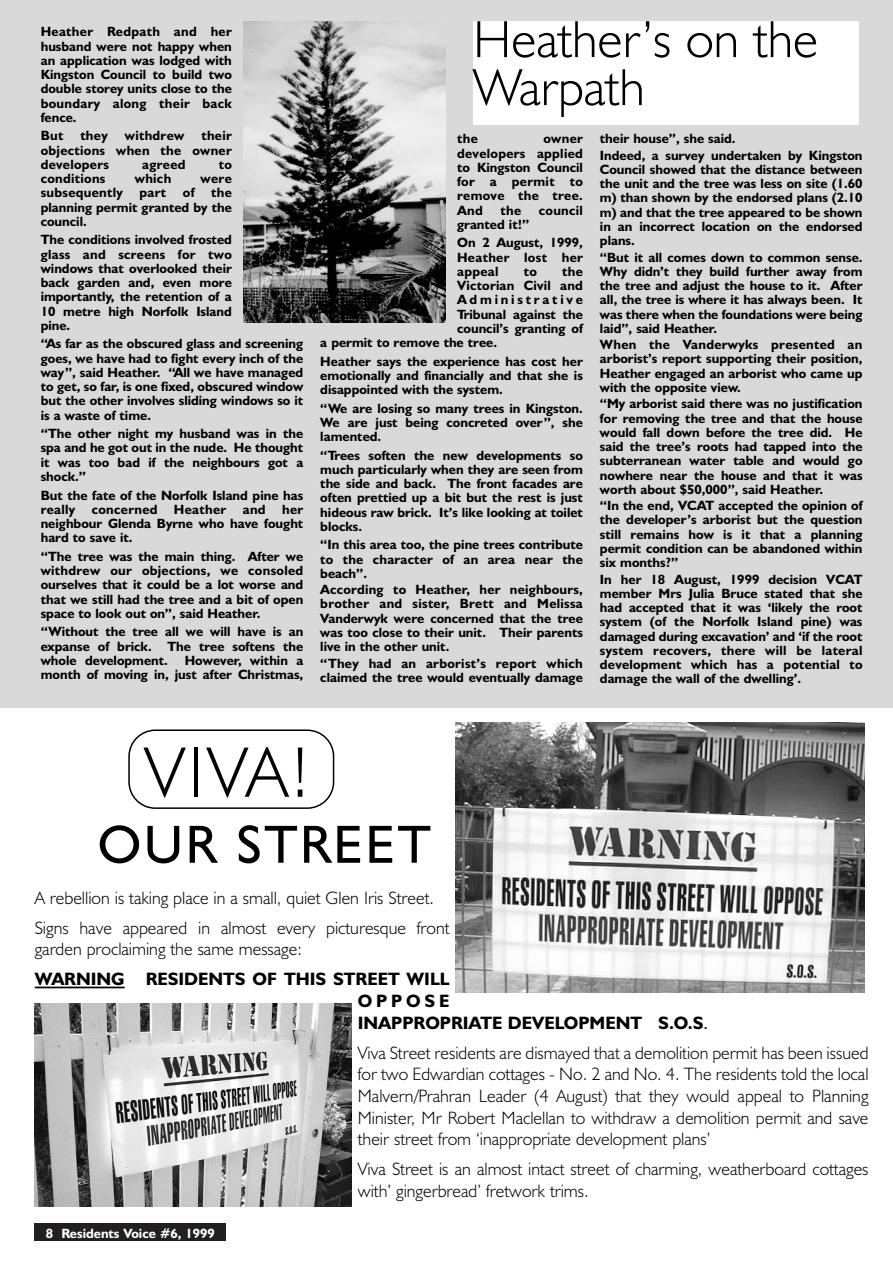
<style>
.page{position:relative;width:893px;height:1263px;background:#fff}
.page>*{position:absolute;margin:0;border:0;box-sizing:border-box;transform-origin:0 0}
.t1{font:300 72px "Humanist 521 BT";color:#000}
.t2{font:54px "Humanist 521 BT";letter-spacing:.05em;color:#000}
.t3{font:300 52.5px/48px "Humanist 521 BT";color:#000}
.t4{font:300 18px/21.6px "Humanist 521 BT";color:#000}
.t5{font:700 18px/21.6px "Humanist 521 BT";color:#000}
.t6{font:700 13.5px/14.2px "Humanist 521 BT";color:#000;text-align:justify}
.t7{font:700 13.5px/14.2px "Humanist 521 BT";letter-spacing:.02em;color:#000}
.t8{font:700 13.5px "Humanist 521 BT";color:#fff}
.t9{font:700 13.5px "Humanist 521 BT";letter-spacing:.205em;color:#000}
.s1{font-weight:400}
</style>
<div class="page">
<div style="left:35px;top:1224px;width:191px;height:17px;background:#231f20"></div>
<div style="left:0;top:0;width:892px;height:708px;background:#d9d9d9"></div>
<img style="left:244px;top:21px;width:201px;height:302px">
<div style="left:473px;top:21px;width:385px;height:104px;background:#fff"></div>
<svg style="left:35px;top:987px;width:16px;height:1px"></svg>
<hr style="left:51px;top:987px;width:74px;height:1px;background:#000">
<img style="left:455px;top:723px;width:409px;height:270px">
<div style="left:128px;top:729px;width:206px;height:80px;border:2px solid #000;border-radius:26px"></div>
<img style="left:35px;top:1003px;width:317px;height:204px">
<p class="t6" style="left:41px;top:26px;width:193px">Heather Redpath and her husband were not happy when an application was lodged with Kingston Council to build two double storey units close to the boundary along their back fence.</p>
<p class="t6" style="left:41px;top:130px;width:24px">But</p>
<p class="t6" style="left:80px;top:130px;width:29px">they</p>
<p class="t7" style="left:125px;top:130px;width:61px">withdrew</p>
<p class="t6" style="left:41px;top:130px;width:193px;text-indent:161px">their objections when the owner developers</p>
<p class="t6" style="left:142px;top:159px;width:45px">agreed</p>
<p class="t6" style="left:219px;top:159px;width:15px">to</p>
<p class="t7" style="left:41px;top:173px;width:66px">conditions</p>
<p class="t6" style="left:135px;top:173px;width:38px">which</p>
<p class="t6" style="left:41px;top:173px;width:193px;text-indent:160px">were subsequently part of the planning permit granted by the council.</p>
<p class="t6" style="left:41px;top:234px;width:193px">The conditions involved frosted glass and screens for two windows that overlooked their back garden and, even more importantly, the retention of a 10 metre high Norfolk Island pine.</p>
<p class="t6" style="left:41px;top:338px;width:264px">“As far as the obscured glass and screening goes, we have had to fight every inch of the way”, said Heather. “All we have managed to get, so far, is one fixed, obscured window but the other involves sliding windows so it is a waste of time.</p>
<p class="t6" style="left:41px;top:428px;width:264px">“The other night my husband was in the spa and he got out in the nude. He thought it was too bad if the neighbours got a shock.”</p>
<p class="t6" style="left:41px;top:489px;width:264px">But the fate of the Norfolk Island pine has really concerned Heather and her neighbour Glenda Byrne who have fought hard to save it.</p>
<p class="t6" style="left:41px;top:550px;width:264px">“The tree was the main thing. After we withdrew our objections, we consoled ourselves that it could be a lot worse and that we still had the tree and a bit of open space to look out on”, said Heather.</p>
<p class="t6" style="left:41px;top:626px;width:264px">“Without the tree all we will have is an expanse of brick. The tree softens the whole development. However, within a month of moving in, just after Christmas,</p>
<h3 class="t3" style="left:473px;top:21px;width:346px">Heather’s on the<br>Warpath</h3>
<p class="t6" style="left:457px;top:133px;width:22px">the</p>
<p class="t6" style="left:457px;top:133px;width:127px;text-indent:86px">owner developers applied to Kingston Council for a permit to remove the tree.<br>And</p>
<p class="t6" style="left:500px;top:204px;width:22px">the</p>
<p class="t7" style="left:539px;top:204px;width:46px">council</p>
<p class="t6" style="left:457px;top:216px;width:127px;line-height:18.5px">granted it!”<br>On 2 August, 1999,</p>
<p class="t7" style="left:457px;top:251px;width:127px">Heather lost her appeal</p>
<p class="t6" style="left:524px;top:265px;width:15px">to</p>
<p class="t6" style="left:562px;top:265px;width:22px">the</p>
<p class="t6" style="left:457px;top:280px;width:127px">Victorian Civil and</p>
<p class="t9" style="left:457px;top:295px;width:127px">Administrative</p>
<p class="t6" style="left:457px;top:308px;width:127px">Tribunal against the</p>
<p class="t6" style="left:457px;top:322px;width:127px">council’s granting of</p>
<p class="t6" style="left:320px;top:337px;width:178px">a permit to remove the tree.</p>
<p class="t6" style="left:320px;top:355px;width:264px">Heather says the experience has cost her emotionally and financially and that she is disappointed with the system.</p>
<p class="t6" style="left:320px;top:402px;width:264px">“We are losing so many trees in Kingston.<br>We are just being concreted over”, she lamented.</p>
<p class="t6" style="left:320px;top:449px;width:264px">“Trees soften the new developments so much particularly when they are seen from the side and back. The front facades are often prettied up a bit but the rest is just hideous raw brick. It’s like looking at toilet blocks.</p>
<p class="t6" style="left:320px;top:539px;width:264px">“In this area too, the pine trees contribute to the character of an area near the beach”.</p>
<p class="t6" style="left:320px;top:584px;width:264px">According to Heather, her neighbours, brother and sister, Brett and Melissa Vanderwyk were concerned that the tree was too close to their unit. Their parents live in the other unit.</p>
<p class="t6" style="left:320px;top:657px;width:264px">“They had an arborist’s report which claimed the tree would eventually damage</p>
<p class="t6" style="left:600px;top:132px;width:264px;line-height:16.4px">their house”, she said.<br>Indeed, a survey undertaken by Kingston</p>
<p class="t6" style="left:600px;top:164px;width:264px">Council showed that the distance between the unit and the tree was less on site (1.60 m) than shown by the endorsed plans (2.10 m) and that the tree appeared to be shown in an incorrect location on the endorsed plans.</p>
<p class="t6" style="left:600px;top:251px;width:264px">“But it all comes down to common sense.<br>Why didn’t they build further away from the tree and adjust the house to it. After all, the tree is where it has always been. It was there when the foundations were being laid”, said Heather.</p>
<p class="t6" style="left:600px;top:339px;width:264px">When the Vanderwyks presented an arborist’s report supporting their position, Heather engaged an arborist who came up with the opposite view.</p>
<p class="t6" style="left:600px;top:398px;width:264px">“My arborist said there was no justification for removing the tree and that the house would fall down before the tree did. He said the tree’s roots had tapped into the subterranean water table and would go nowhere near the house and that it was worth about $50,000”, said Heather.</p>
<p class="t6" style="left:600px;top:500px;width:264px">“In the end, VCAT accepted the opinion of the developer’s arborist but the question still remains how is it that a planning permit condition can be abandoned within six months?”</p>
<p class="t6" style="left:600px;top:573px;width:264px">In her 18 August, 1999 decision VCAT member Mrs Julia Bruce stated that she had accepted that it was ‘likely the root system (of the Norfolk Island pine) was damaged during excavation’ and ‘if the root system recovers, there will be lateral development which has a potential to damage the wall of the dwelling’.</p>
<h1 class="t1" style="left:145px;top:746px;width:166px">VIVA!</h1>
<h2 class="t2" style="left:98px;top:825px;width:334px">OUR STREET</h2>
<h3 class="t4" style="left:35px;top:884px;width:416px;line-height:30.2px">A rebellion is taking place in a small, quiet Glen Iris Street.<br>Signs have appeared in almost every picturesque front</h3>
<h3 class="t4" style="left:35px;top:940px;width:269px">garden proclaiming the same message:</h3>
<h3 class="t5" style="left:358px;top:970px;width:351px;text-indent:-323px">WARNING RESIDENTS OF THIS STREET WILL<br>OPPOSE<br>INAPPROPRIATE DEVELOPMENT S.O.S<span class="s1">.</span></h3>
<p class="t4" style="left:358px;top:1044px;width:512px;text-align:justify">Viva Street residents are dismayed that a demolition permit has been issued for two Edwardian cottages - No. 2 and No. 4. The residents told the local Malvern/Prahran Leader (4 August) that they would appeal to Planning Minister, Mr Robert Maclellan to withdraw a demolition permit and save their street from ‘inappropriate development plans’</p>
<h3 class="t4" style="left:358px;top:1160px;width:512px">Viva Street is an almost intact street of charming, weatherboard cottages with’ gingerbread’ fretwork trims.</h3>
<p class="t8" style="left:46px;top:1228px;width:170px">8 Residents Voice #6, 1999</p>
</div>
